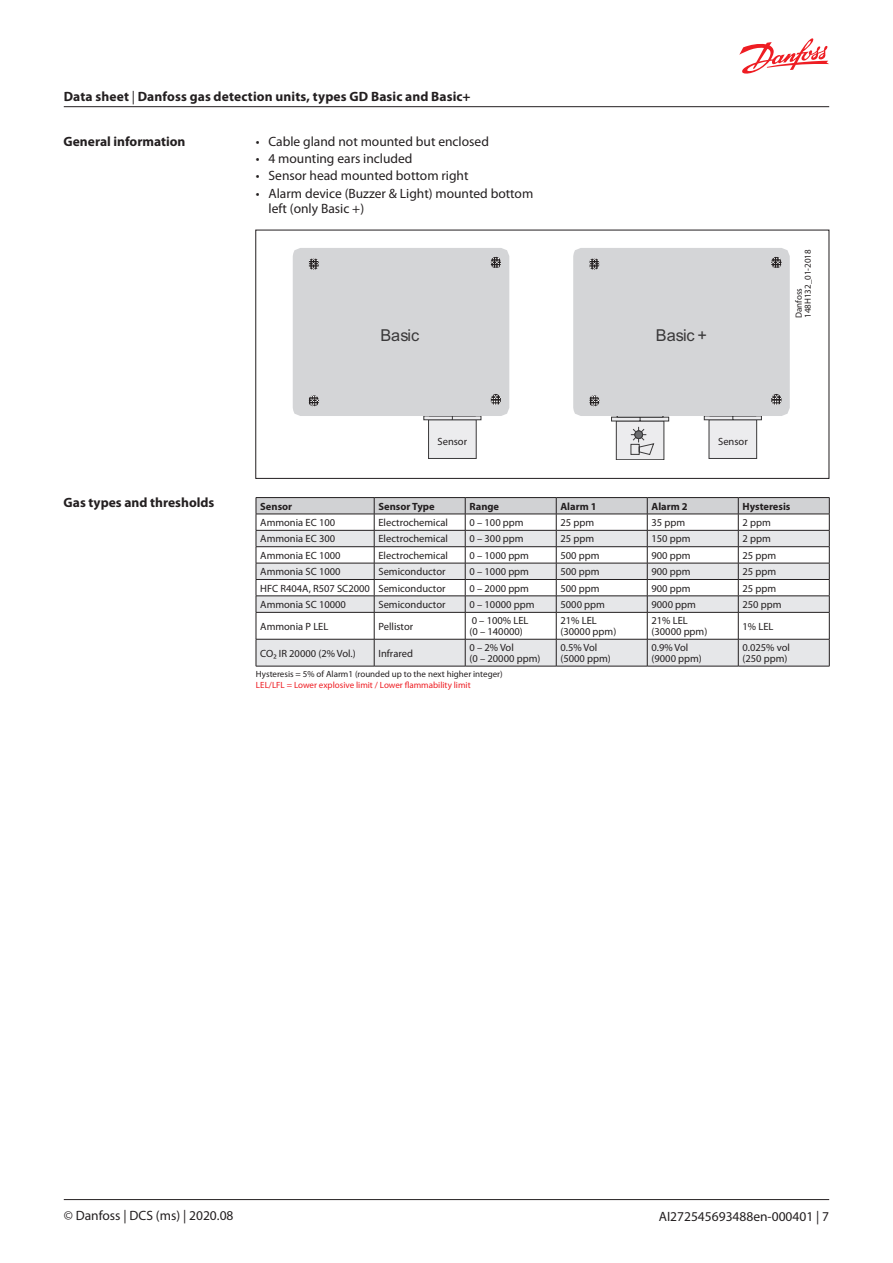
<style>
.page{position:relative;width:893px;height:1263px;background:#fff}
.page>*{position:absolute;margin:0;border:0;box-sizing:border-box;transform-origin:0 0}
.t1{font:16.35px "Arial";color:#3a393a}
.t2{font:13.5px/15px "Myriad Pro";color:#231f20}
.Normtext__bold{font:700 13.5px "Myriad Pro";letter-spacing:.01em;color:#231f20}
.t3{font:12px "Arial";color:#3a393a}
.Normtext{font:10.5px/10.5px "Myriad Pro";color:#231f20}
.Normtext-2{font:700 10.5px "Myriad Pro";color:#231f20}
.Normtext-3{font:9px/9px "Myriad Pro";color:#231f20}
.s1{font-weight:400}
.s2{color:#ee1d23}
</style>
<div class="page">
<div style="left:428px;top:419px;width:48px;height:40px;background:#ececee;border:1px solid #3a393a"></div>
<div style="left:293px;top:248px;width:216px;height:172px;background:#d4d5d7"></div>
<div style="left:709px;top:419px;width:48px;height:40px;background:#ececee;border:1px solid #3a393a"></div>
<div style="left:616px;top:421px;width:48px;height:39px;background:#ececee"></div>
<div style="left:616px;top:421px;width:48px;height:39px;border:1px solid #3a393a"></div>
<svg style="left:573px;top:248px;width:217px;height:207px"></svg>
<div style="left:256px;top:230px;width:573px;height:249px;border:1px solid #231f20"></div>
<hr style="left:256px;top:497px;width:118px;height:1px;background:#231f20">
<hr style="left:374px;top:497px;width:91px;height:1px;background:#231f20">
<hr style="left:465px;top:497px;width:91px;height:1px;background:#231f20">
<hr style="left:556px;top:497px;width:91px;height:1px;background:#231f20">
<hr style="left:647px;top:497px;width:91px;height:1px;background:#231f20">
<hr style="left:738px;top:497px;width:91px;height:1px;background:#231f20">
<svg style="left:256px;top:498px;width:574px;height:168px"></svg>
<hr style="left:256px;top:666px;width:118px;height:1px;background:#231f20">
<hr style="left:374px;top:666px;width:91px;height:1px;background:#231f20">
<hr style="left:465px;top:666px;width:91px;height:1px;background:#231f20">
<hr style="left:556px;top:666px;width:91px;height:1px;background:#231f20">
<hr style="left:647px;top:666px;width:91px;height:1px;background:#231f20">
<hr style="left:738px;top:666px;width:91px;height:1px;background:#231f20">
<div style="left:711px;top:434px;width:44px;height:16px;background:#ececee"></div>
<svg style="left:739px;top:38px;width:90px;height:36px"></svg>
<hr style="left:64px;top:106px;width:765px;height:1px;background:#231f20">
<hr style="left:64px;top:1199px;width:765px;height:1px;background:#231f20">
<p class="Normtext__bold" style="left:64px;top:89px;width:408px">Data sheet <span class="s1">|</span> Danfoss gas detection units, types GD Basic and Basic+</p>
<p class="Normtext__bold" style="left:64px;top:134px;width:123px">General information</p>
<p class="t2" style="left:256px;top:134px;width:235px">• Cable gland not mounted but enclosed</p>
<p class="t2" style="left:256px;top:152px;width:158px">• 4 mounting ears included</p>
<p class="t2" style="left:256px;top:169px;width:214px">• Sensor head mounted bottom right</p>
<p class="t2" style="left:268px;top:186px;width:266px;text-indent:-13px">• Alarm device (Buzzer &amp; Light) mounted bottom left (only Basic +)</p>
<p class="t1" style="left:380px;top:324px;width:40px">Basic</p>
<p class="t1" style="left:656px;top:324px;width:53px">Basic +</p>
<p class="t3" style="left:433px;top:433px;width:39px">Sensor</p>
<p class="t3" style="left:714px;top:433px;width:39px">Sensor</p>
<p class="Normtext" style="left:437px;top:436px;width:31px">Sensor</p>
<p class="Normtext" style="left:718px;top:436px;width:31px">Sensor</p>
<p class="Normtext-3" style="left:794px;top:318px;width:70px;rotate:-90deg">Danfoss<br>148H132_01-2018</p>
<p class="Normtext__bold" style="left:64px;top:495px;width:152px">Gas types and thresholds</p>
<p class="Normtext-2" style="left:260px;top:500px;width:34px">Sensor</p>
<p class="Normtext-2" style="left:378px;top:500px;width:58px">Sensor Type</p>
<p class="Normtext-2" style="left:469px;top:500px;width:31px">Range</p>
<p class="Normtext-2" style="left:560px;top:500px;width:38px">Alarm 1</p>
<p class="Normtext-2" style="left:651px;top:500px;width:38px">Alarm 2</p>
<p class="Normtext-2" style="left:742px;top:500px;width:49px">Hysteresis</p>
<p class="Normtext" style="left:260px;top:517px;width:76px">Ammonia EC 100</p>
<p class="Normtext" style="left:378px;top:517px;width:71px">Electrochemical</p>
<p class="Normtext" style="left:469px;top:517px;width:56px">0 – 100 ppm</p>
<p class="Normtext" style="left:560px;top:517px;width:35px">25 ppm</p>
<p class="Normtext" style="left:651px;top:517px;width:35px">35 ppm</p>
<p class="Normtext" style="left:742px;top:517px;width:30px">2 ppm</p>
<p class="Normtext" style="left:260px;top:534px;width:76px">Ammonia EC 300</p>
<p class="Normtext" style="left:378px;top:534px;width:71px">Electrochemical</p>
<p class="Normtext" style="left:469px;top:534px;width:56px">0 – 300 ppm</p>
<p class="Normtext" style="left:560px;top:534px;width:35px">25 ppm</p>
<p class="Normtext" style="left:651px;top:534px;width:41px">150 ppm</p>
<p class="Normtext" style="left:742px;top:534px;width:30px">2 ppm</p>
<p class="Normtext" style="left:260px;top:550px;width:82px">Ammonia EC 1000</p>
<p class="Normtext" style="left:378px;top:550px;width:71px">Electrochemical</p>
<p class="Normtext" style="left:469px;top:550px;width:61px">0 – 1000 ppm</p>
<p class="Normtext" style="left:560px;top:550px;width:41px">500 ppm</p>
<p class="Normtext" style="left:651px;top:550px;width:41px">900 ppm</p>
<p class="Normtext" style="left:742px;top:550px;width:35px">25 ppm</p>
<p class="Normtext" style="left:260px;top:567px;width:82px">Ammonia SC 1000</p>
<p class="Normtext" style="left:378px;top:567px;width:69px">Semiconductor</p>
<p class="Normtext" style="left:469px;top:567px;width:61px">0 – 1000 ppm</p>
<p class="Normtext" style="left:560px;top:567px;width:41px">500 ppm</p>
<p class="Normtext" style="left:651px;top:567px;width:41px">900 ppm</p>
<p class="Normtext" style="left:742px;top:567px;width:35px">25 ppm</p>
<p class="Normtext" style="left:260px;top:583px;width:111px">HFC R404A, R507 SC2000</p>
<p class="Normtext" style="left:378px;top:583px;width:69px">Semiconductor</p>
<p class="Normtext" style="left:469px;top:583px;width:61px">0 – 2000 ppm</p>
<p class="Normtext" style="left:560px;top:583px;width:41px">500 ppm</p>
<p class="Normtext" style="left:651px;top:583px;width:41px">900 ppm</p>
<p class="Normtext" style="left:742px;top:583px;width:35px">25 ppm</p>
<p class="Normtext" style="left:260px;top:599px;width:87px">Ammonia SC 10000</p>
<p class="Normtext" style="left:378px;top:599px;width:69px">Semiconductor</p>
<p class="Normtext" style="left:469px;top:599px;width:66px">0 – 10000 ppm</p>
<p class="Normtext" style="left:560px;top:599px;width:46px">5000 ppm</p>
<p class="Normtext" style="left:651px;top:599px;width:46px">9000 ppm</p>
<p class="Normtext" style="left:742px;top:599px;width:41px">250 ppm</p>
<p class="Normtext" style="left:260px;top:621px;width:70px">Ammonia P LEL</p>
<p class="Normtext" style="left:378px;top:621px;width:36px">Pellistor</p>
<p class="Normtext" style="left:469px;top:616px;width:61px">0 – 100% LEL (0 – 140000)</p>
<p class="Normtext" style="left:560px;top:616px;width:57px">21% LEL (30000 ppm)</p>
<p class="Normtext" style="left:651px;top:616px;width:57px">21% LEL (30000 ppm)</p>
<p class="Normtext" style="left:742px;top:621px;width:33px">1% LEL</p>
<p class="Normtext" style="left:260px;top:648px;width:97px">CO₂ IR 20000 (2% Vol.)</p>
<p class="Normtext" style="left:378px;top:648px;width:36px">Infrared</p>
<p class="Normtext" style="left:469px;top:643px;width:46px">0 – 2% Vol</p>
<p class="Normtext" style="left:469px;top:653px;width:72px">(0 – 20000 ppm)</p>
<p class="Normtext" style="left:560px;top:643px;width:38px">0.5% Vol</p>
<p class="Normtext" style="left:560px;top:653px;width:52px">(5000 ppm)</p>
<p class="Normtext" style="left:651px;top:643px;width:38px">0.9% Vol</p>
<p class="Normtext" style="left:651px;top:653px;width:52px">(9000 ppm)</p>
<p class="Normtext" style="left:742px;top:643px;width:49px">0.025% vol</p>
<p class="Normtext" style="left:742px;top:653px;width:47px">(250 ppm)</p>
<p class="Normtext-3" style="left:256px;top:669px;width:248px;line-height:10.5px">Hysteresis = 5% of Alarm1 (rounded up to the next higher integer)<br><span class="s2">LEL/LFL = Lower explosive limit / Lower flammability limit</span></p>
<p class="t2" style="left:64px;top:1209px;width:171px">© Danfoss | DCS (ms) | 2020.08</p>
<p class="t2" style="left:659px;top:1209px;width:172px">AI272545693488en-000401 | 7</p>
</div>
